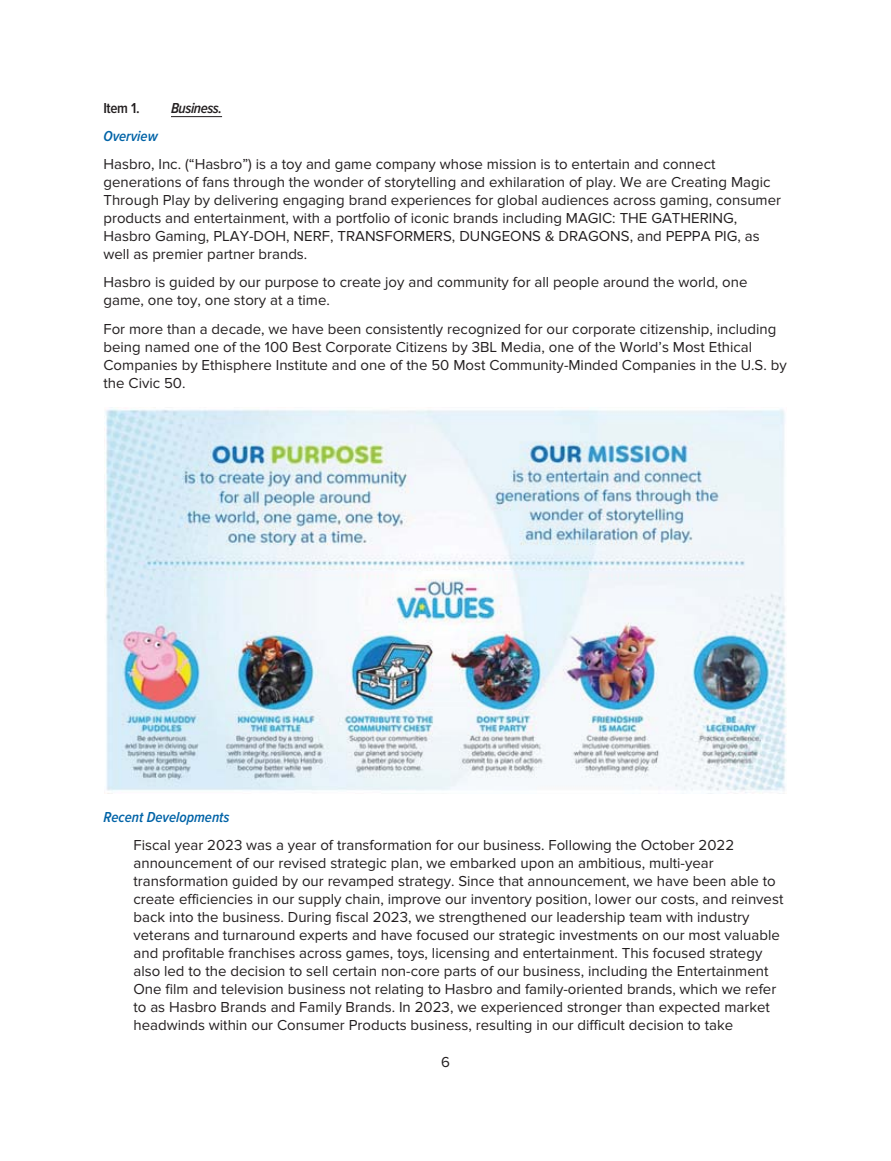
<style>
.page{position:relative;width:891px;height:1161px;background:#fff}
.page>*{position:absolute;margin:0;border:0;box-sizing:border-box;transform-origin:0 0}
.t1{font:15px/18px "Proxima Nova";color:#231f20}
.t2{font:italic 600 15px "Proxima Nova Cond";color:#0063a7}
.t3{font:italic 600 15px "Proxima Nova Cond";letter-spacing:-.03em;color:#231f20}
.t4{font:600 15px "Proxima Nova Cond";color:#231f20}
</style>
<div class="page">
<hr style="left:171px;top:116px;width:51px;height:1px;background:#231f20">
<img style="left:105px;top:407px;width:682px;height:387px">
<p class="t4" style="left:104px;top:103px;width:38px">Item 1.</p>
<p class="t3" style="left:171px;top:102px;width:53px">Business.</p>
<p class="t2" style="left:104px;top:130px;width:56px">Overview</p>
<p class="t1" style="left:104px;top:156px;width:679px">Hasbro, Inc. (“Hasbro”) is a toy and game company whose mission is to entertain and connect generations of fans through the wonder of storytelling and exhilaration of play. We are Creating Magic Through Play by delivering engaging brand experiences for global audiences across gaming, consumer products and entertainment, with a portfolio of iconic brands including MAGIC: THE GATHERING, Hasbro Gaming, PLAY-DOH, NERF, TRANSFORMERS, DUNGEONS &amp; DRAGONS, and PEPPA PIG, as well as premier partner brands.</p>
<p class="t1" style="left:104px;top:275px;width:646px">Hasbro is guided by our purpose to create joy and community for all people around the world, one game, one toy, one story at a time.</p>
<p class="t1" style="left:104px;top:321px;width:685px">For more than a decade, we have been consistently recognized for our corporate citizenship, including being named one of the 100 Best Corporate Citizens by 3BL Media, one of the World’s Most Ethical Companies by Ethisphere Institute and one of the 50 Most Community-Minded Companies in the U.S. by the Civic 50.</p>
<p class="t2" style="left:104px;top:811px;width:128px">Recent Developments</p>
<p class="t1" style="left:134px;top:838px;width:651px">Fiscal year 2023 was a year of transformation for our business. Following the October 2022 announcement of our revised strategic plan, we embarked upon an ambitious, multi-year transformation guided by our revamped strategy. Since that announcement, we have been able to create efficiencies in our supply chain, improve our inventory position, lower our costs, and reinvest back into the business. During fiscal 2023, we strengthened our leadership team with industry veterans and turnaround experts and have focused our strategic investments on our most valuable and profitable franchises across games, toys, licensing and entertainment. This focused strategy also led to the decision to sell certain non-core parts of our business, including the Entertainment One film and television business not relating to Hasbro and family-oriented brands, which we refer to as Hasbro Brands and Family Brands. In 2023, we experienced stronger than expected market headwinds within our Consumer Products business, resulting in our difficult decision to take</p>
<p class="t1" style="left:441px;top:1054px;width:10px">6</p>
</div>
